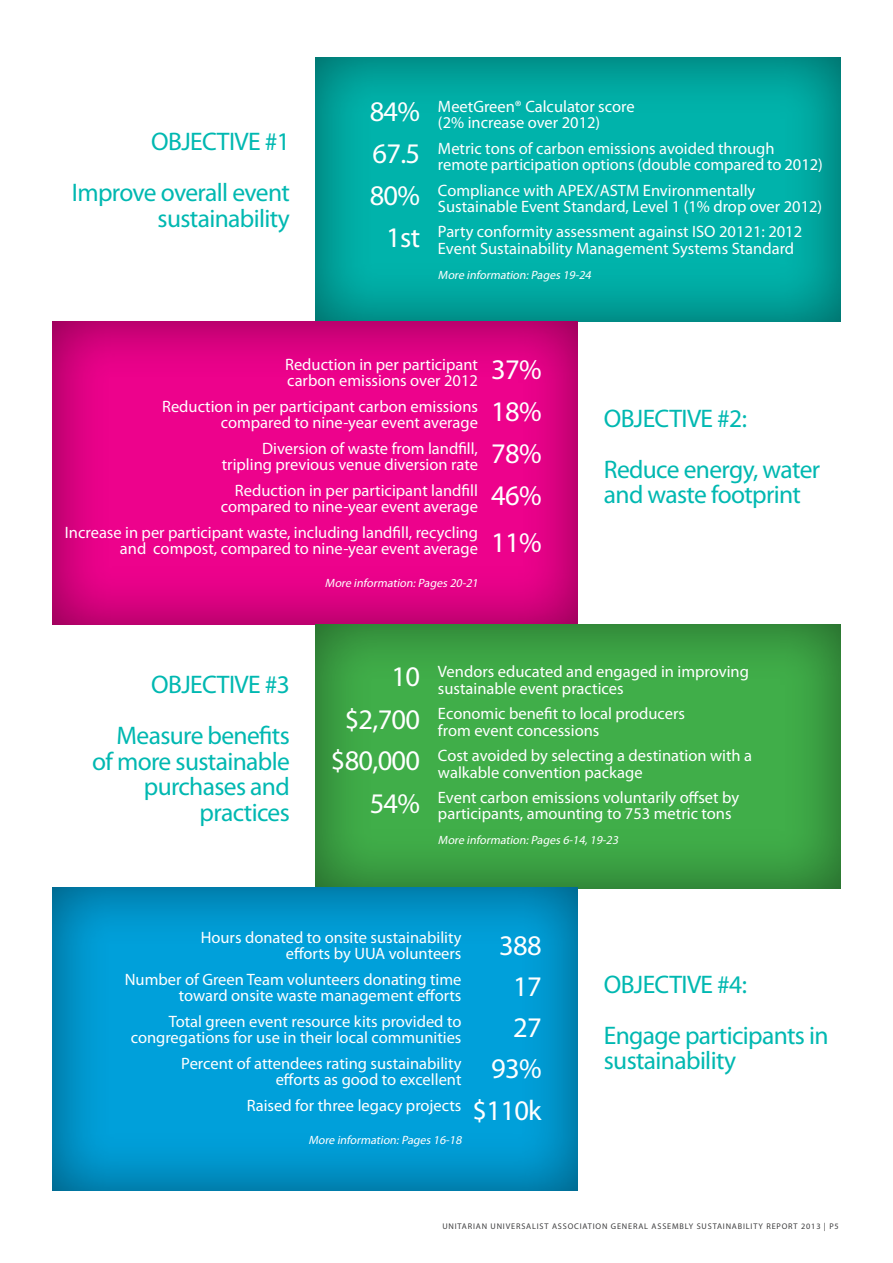
<style>
.page{position:relative;width:893px;height:1263px;background:#fff}
.page>*{position:absolute;margin:0;border:0;box-sizing:border-box;transform-origin:0 0}
.t1{font:28.5px/42.2px "Myriad Pro";letter-spacing:-.025em;color:#fff;text-align:right}
.t2{font:25.5px/51px "Myriad Pro";letter-spacing:-.025em;color:#00b8b1;text-align:right}
.t3{font:16.5px/16.5px "Myriad Pro";color:#fff}
.t4{font:italic 12px "Myriad Pro";letter-spacing:-.015em;color:#fff}
.t5{font:8.25px "Myriad Pro";letter-spacing:.1em;color:#3e3e3f}
</style>
<div class="page">
<div style="left:315px;top:55px;width:528px;height:267px;background:#231f20;opacity:.51"></div>
<div style="left:42px;top:314px;width:539px;height:311px;background:#231f20;opacity:.51"></div>
<div style="left:315px;top:622px;width:528px;height:267px;background:#231f20;opacity:.51"></div>
<div style="left:53px;top:886px;width:527px;height:306px;background:#231f20;opacity:.51"></div>
<h2 class="t2" style="left:72px;top:116px;width:220px">OBJECTIVE #1<br>Improve overall event</h2>
<h2 class="t2" style="left:158px;top:192px;width:134px">sustainability</h2>
<h1 class="t1" style="left:370px;top:90px;width:52px;text-align:center">84%<br>67.5<br>80%<br>1st</h1>
<p class="t3" style="left:438px;top:98px;width:198px">MeetGreen® Calculator score (2% increase over 2012)</p>
<p class="t3" style="left:438px;top:140px;width:386px">Metric tons of carbon emissions avoided through remote participation options (double compared to 2012)</p>
<p class="t3" style="left:438px;top:182px;width:386px">Compliance with APEX/ASTM Environmentally<br>Sustainable Event Standard, Level 1 (1% drop over 2012)</p>
<p class="t3" style="left:438px;top:223px;width:366px">Party conformity assessment against ISO 20121: 2012<br>Event Sustainability Management Systems Standard</p>
<p class="t4" style="left:438px;top:267px;width:157px">More information:Pages 19-24</p>
<p class="t3" style="left:285px;top:356px;width:194px">Reduction in per participant carbon emissions over 2012</p>
<p class="t3" style="left:162px;top:398px;width:317px;text-align:right">Reduction in per participant carbon emissions compared to nine-year event average</p>
<p class="t3" style="left:222px;top:440px;width:258px;text-align:right">Diversion of waste from landfill, tripling previous venue diversion rate</p>
<p class="t3" style="left:221px;top:482px;width:259px;text-align:right">Reduction in per participant landfill compared to nine-year event average</p>
<p class="t3" style="left:65px;top:524px;width:415px;text-align:right">Increase in per participant waste, including landfill, recycling and compost, compared to nine-year event average</p>
<p class="t4" style="left:325px;top:576px;width:157px">More information:Pages 20-21</p>
<h1 class="t1" style="left:491px;top:348px;width:52px;text-align:justify">37% 18% 78% 46%</h1>
<h1 class="t1" style="left:491px;top:521px;width:52px">11%</h1>
<h2 class="t2" style="left:604px;top:392px;width:218px;text-align:left">OBJECTIVE #2:<br>Reduce energy, water</h2>
<h2 class="t2" style="left:604px;top:469px;width:199px">and waste footprint</h2>
<h2 class="t2" style="left:117px;top:658px;width:175px">OBJECTIVE #3<br>Measure benefits</h2>
<h2 class="t2" style="left:92px;top:748px;width:199px;line-height:25.5px">of more sustainable purchases and practices</h2>
<h1 class="t1" style="left:331px;top:655px;width:91px">10 $2,700 $80,000<br>54%</h1>
<p class="t3" style="left:438px;top:663px;width:312px">Vendors educated and engaged in improving sustainable event practices</p>
<p class="t3" style="left:438px;top:705px;width:248px">Economic benefit to local producers from event concessions</p>
<p class="t3" style="left:438px;top:747px;width:316px">Cost avoided by selecting a destination with a walkable convention package</p>
<p class="t3" style="left:438px;top:789px;width:303px">Event carbon emissions voluntarily offset by participants, amounting to 753 metric tons</p>
<p class="t4" style="left:438px;top:833px;width:184px">More information:Pages 6-14,19-23</p>
<p class="t3" style="left:201px;top:929px;width:262px;text-align:right">Hours donated to onsite sustainability efforts by UUA volunteers</p>
<p class="t3" style="left:125px;top:971px;width:338px;text-align:right">Number of Green Team volunteers donating time toward onsite waste management efforts</p>
<p class="t3" style="left:131px;top:1013px;width:332px;text-align:right">Total green event resource kits provided to congregations for use in their local communities</p>
<p class="t3" style="left:181px;top:1055px;width:282px;text-align:right">Percent of attendees rating sustainability efforts as good to excellent</p>
<p class="t3" style="left:247px;top:1097px;width:216px">Raised for three legacy projects</p>
<p class="t4" style="left:308px;top:1132px;width:157px">More information:Pages 16-18</p>
<h1 class="t1" style="left:473px;top:924px;width:70px;line-height:41.4px">388<br>17<br>27<br>93% $110k</h1>
<h2 class="t2" style="left:604px;top:958px;width:226px;text-align:left">OBJECTIVE #4:<br>Engage participants in</h2>
<h2 class="t2" style="left:604px;top:1035px;width:134px">sustainability</h2>
<p class="t5" style="left:442px;top:1220px;width:398px">UNITARIAN UNIVERSALIST ASSOCIATION GENERAL ASSEMBLY SUSTAINABILITY REPORT 2013 | P5</p>
</div>
